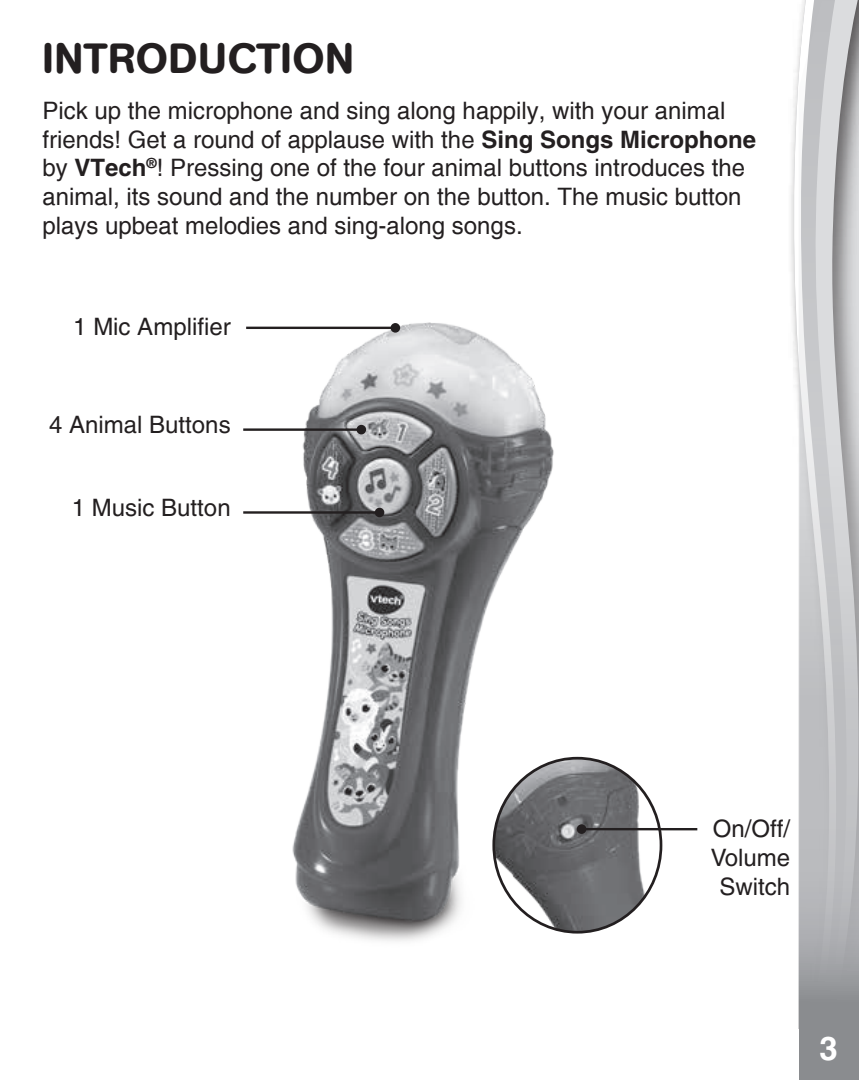
<style>
.page{position:relative;width:859px;height:1080px;background:#fff}
.page>*{position:absolute;margin:0;border:0;box-sizing:border-box;transform-origin:0 0}
.t1{font:500 42px "AG Book Rounded";letter-spacing:.02em;color:#231f20}
.t2{font:700 33px "Helvetica";color:#fff}
.t3{font:24px/28.8px "Helvetica";color:#231f20}
.t4{font:500 24px/28.8px "Helvetica";color:#231f20;text-align:center}
.s1{font-weight:700}
</style>
<div class="page">
<svg style="left:793px;top:45px;width:6px;height:984px"></svg>
<svg style="left:799px;top:0;width:60px;height:1080px"></svg>
<img style="left:246px;top:322px;width:345px;height:619px">
<hr style="left:243px;top:428px;width:118px;height:3px;background:#231f20">
<div style="left:356px;top:425px;width:10px;height:9px;background:#231f20;border-radius:50%"></div>
<hr style="left:243px;top:511px;width:137px;height:3px;background:#231f20">
<div style="left:375px;top:508px;width:9px;height:9px;background:#231f20;border-radius:50%"></div>
<img style="left:494px;top:758px;width:167px;height:174px">
<hr style="left:246px;top:327px;width:149px;height:2px;background:#231f20">
<div style="left:391px;top:323px;width:9px;height:10px;background:#231f20;border-radius:50%"></div>
<hr style="left:582px;top:828px;width:115px;height:2px;background:#231f20">
<div style="left:577px;top:824px;width:9px;height:10px;background:#231f20;border-radius:50%"></div>
<div style="left:534px;top:375px;width:10px;height:10px;background:#fff;border-radius:50%"></div>
<h1 class="t1" style="left:42px;top:34px;width:313px">INTRODUCTION</h1>
<p class="t3" style="left:42px;top:96px;width:715px">Pick up the microphone and sing along happily, with your animal friends! Get a round of applause with the <span class="s1">Sing Songs Microphone </span>by <span class="s1">VTech</span><sup>®</sup>! Pressing one of the four animal buttons introduces the animal, its sound and the number on the button. The music button plays upbeat melodies and sing-along songs.</p>
<p class="t4" style="left:73px;top:312px;width:159px">1 Mic Amplifier</p>
<p class="t4" style="left:49px;top:411px;width:183px">4 Animal Buttons</p>
<p class="t4" style="left:72px;top:493px;width:160px">1 Music Button</p>
<p class="t4" style="left:711px;top:815px;width:81px">On/Off/<br>Volume<br>Switch</p>
<h2 class="t2" style="left:820px;top:1025px;width:25px">3 <sup>3</sup>3</h2>
</div>
